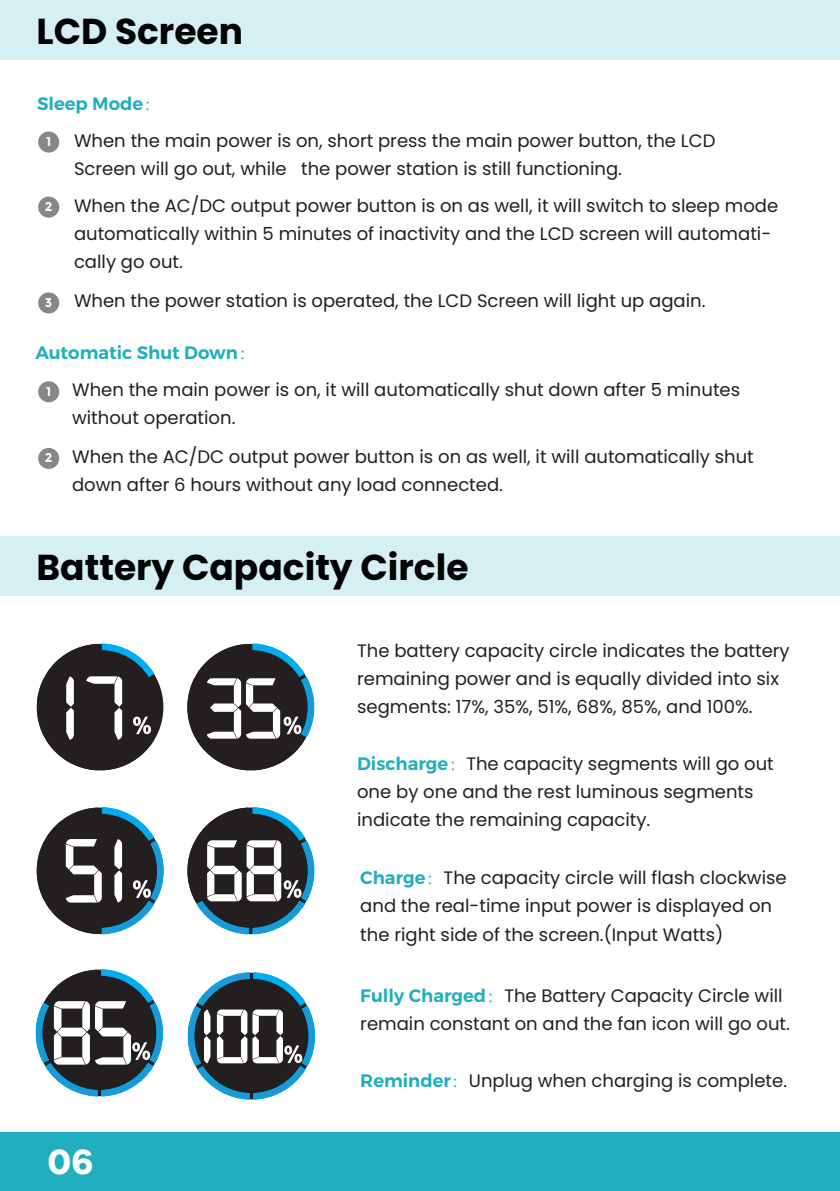
<style>
.page{position:relative;width:840px;height:1191px;background:#fff}
.page>*{position:absolute;margin:0;border:0;box-sizing:border-box;transform-origin:0 0}
.t1{font:700 36px "Poppins";color:#030303}
.t2{font:700 36px "Galano Grotesque DEMO";color:#fff}
.t3{font:18px/28px "Poppins";color:#231f20}
.t4{font:600 18px "Montserrat";color:#21aebe}
.t5{font:700 12.6px "Montserrat";color:#fff}
.s1{font-family:"Adobe Song Std";font-weight:300}
.s2{font-family:"Montserrat";font-weight:700;font-size:12.6px;color:#fff}
.s3{font-family:"Montserrat";font-weight:600;color:#21aebe}
.s4{font-family:"Adobe Song Std";font-weight:300;color:#21aebe}
</style>
<div class="page">
<div style="left:0;top:1132px;width:839px;height:59px;background:#21aebe"></div>
<div style="left:0;top:0;width:839px;height:59px;background:#d5eff2"></div>
<div style="left:0;top:536px;width:839px;height:59px;background:#d5eff2"></div>
<div style="left:38px;top:132px;width:21px;height:21px;background:#888687;border-radius:50%"></div>
<div style="left:38px;top:197px;width:21px;height:21px;background:#888687;border-radius:50%"></div>
<div style="left:38px;top:381px;width:21px;height:21px;background:#888687;border-radius:50%"></div>
<div style="left:38px;top:448px;width:21px;height:21px;background:#888687;border-radius:50%"></div>
<div style="left:38px;top:292px;width:21px;height:21px;background:#888687;border-radius:50%"></div>
<div style="left:37px;top:644px;width:126px;height:126px;background:#231f20;border-radius:50%"></div>
<svg style="left:36px;top:643px;width:118px;height:127px"></svg>
<svg style="left:187px;top:643px;width:128px;height:127px"></svg>
<svg style="left:36px;top:807px;width:128px;height:127px"></svg>
<svg style="left:187px;top:807px;width:128px;height:127px"></svg>
<svg style="left:35px;top:969px;width:128px;height:127px"></svg>
<svg style="left:187px;top:972px;width:129px;height:127px"></svg>
<h1 class="t1" style="left:36px;top:11px;width:208px">LCD Screen</h1>
<p class="t4" style="left:37px;top:93px;width:126px">Sleep Mode<span class="s1">：</span></p>
<p class="t5" style="left:46px;top:134px;width:7px">1</p>
<p class="t5" style="left:45px;top:199px;width:9px">2</p>
<p class="t3" style="left:74px;top:126px;width:642px">When the main power is on, short press the main power button, the LCD<br>Screen will go out, while the power station is still functioning.</p>
<p class="t3" style="left:74px;top:191px;width:705px">When the AC/DC output power button is on as well, it will switch to sleep mode automatically within 5 minutes of inactivity and the LCD screen will automati&shy;cally go out.</p>
<p class="t3" style="left:45px;top:287px;width:661px"><span class="s2">3</span> When the power station is operated, the LCD Screen will light up again.</p>
<p class="t4" style="left:35px;top:342px;width:222px">Automatic Shut Down<span class="s1">：</span></p>
<p class="t5" style="left:46px;top:384px;width:7px">1</p>
<p class="t5" style="left:45px;top:450px;width:9px">2</p>
<p class="t3" style="left:72px;top:376px;width:669px">When the main power is on, it will automatically shut down after 5 minutes without operation.</p>
<p class="t3" style="left:72px;top:443px;width:682px">When the AC/DC output power button is on as well, it will automatically shut down after 6 hours without any load connected.</p>
<h1 class="t1" style="left:36px;top:546px;width:433px">Battery Capacity Circle</h1>
<p class="t3" style="left:357px;top:636px;width:434px">The battery capacity circle indicates the battery remaining power and is equally divided into six segments: 17%, 35%, 51%, 68%, 85%, and 100%.</p>
<p class="t3" style="left:357px;top:749px;width:418px"><span class="s3">Discharge</span><span class="s4">：</span>The capacity segments will go out one by one and the rest luminous segments indicate the remaining capacity.</p>
<p class="t3" style="left:360px;top:864px;width:428px"><span class="s3">Charge</span><span class="s4">：</span>The capacity circle will flash clockwise and the real-time input power is displayed on the right side of the screen.(Input Watts)</p>
<h1 class="t2" style="left:48px;top:1146px;width:47px">06</h1>
<p class="t3" style="left:360px;top:982px;width:431px"><span class="s3">Fully Charged</span><span class="s4">：</span>The Battery Capacity Circle will remain constant on and the fan icon will go out.</p>
<p class="t3" style="left:360px;top:1067px;width:428px"><span class="s3">Reminder</span><span class="s4">：</span>Unplug when charging is complete.</p>
</div>
